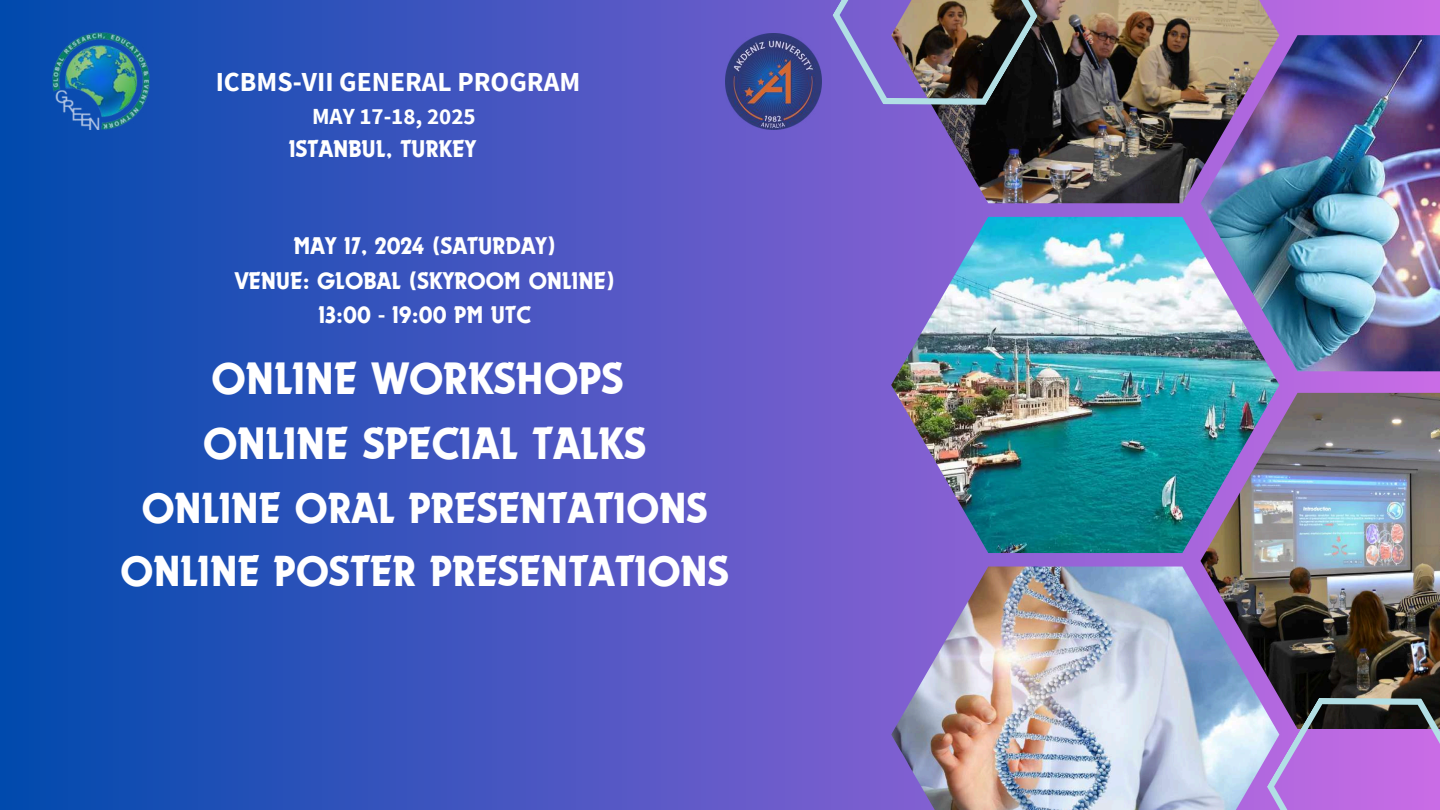
<style>
.page{position:relative;width:1440px;height:810px;background:#fff}
.page>*{position:absolute;margin:0;border:0;box-sizing:border-box;transform-origin:0 0}
.t1{font:500 47px/65.2px "Dynamo Com";letter-spacing:.005em;color:#fff}
.t2{font:500 45px/63px "Dynamo Com";letter-spacing:.005em;color:#fff;text-align:center}
.t3{font:700 27.5px "Source Sans Pro";color:#fff}
.t4{font:500 25px/34.5px "Dynamo Com";letter-spacing:.005em;color:#fff;text-align:center}
.t5{font:700 23px "Source Sans Pro";color:#fff}
</style>
<div class="page">
<div style="left:0;top:0;width:1440px;height:810px;background:linear-gradient(to right,#004aad,#c96de5)"></div>
<img style="left:52px;top:32px;width:98px;height:98px">
<img style="left:725px;top:34px;width:82px;height:96px">
<img style="left:1200px;top:35px;width:240px;height:336px">
<img style="left:891px;top:0;width:388px;height:203px">
<img style="left:891px;top:217px;width:388px;height:336px">
<img style="left:1200px;top:393px;width:240px;height:261px">
<img style="left:891px;top:567px;width:388px;height:243px">
<svg style="left:1241px;top:654px;width:199px;height:156px;background:#865f9b"></svg>
<img style="left:807px;top:0;width:257px;height:149px">
<p class="t3" style="left:216px;top:64px;width:366px">ICBMS-VII GENERAL PROGRAM</p>
<p class="t5" style="left:312px;top:101px;width:165px">MAY 17-18, 2025</p>
<p class="t4" style="left:289px;top:131px;width:189px">ISTANBUL, TURKEY</p>
<p class="t4" style="left:235px;top:229px;width:382px">MAY 17, 2024 (SATURDAY)<br>VENUE: GLOBAL (SKYROOM ONLINE)<br>13:00 - 19:00 PM UTC</p>
<h1 class="t1" style="left:203px;top:347px;width:445px">ONLINE WORKSHOPS<br>ONLINE SPECIAL TALKS</h1>
<h2 class="t2" style="left:121px;top:477px;width:610px">ONLINE ORAL PRESENTATIONS<br>ONLINE POSTER PRESENTATIONS</h2>
</div>
